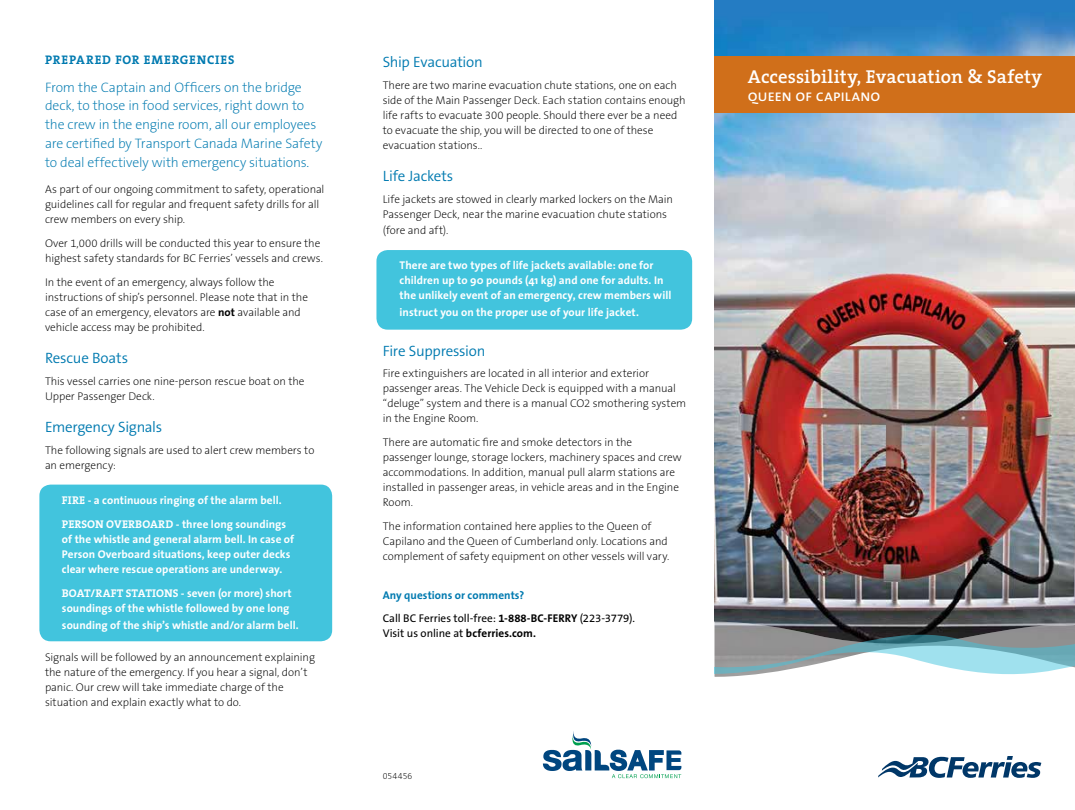
<style>
.page{position:relative;width:1075px;height:810px;background:#fff}
.page>*{position:absolute;margin:0;border:0;box-sizing:border-box;transform-origin:0 0}
.t1{font:600 18.75px "The Serif";letter-spacing:.005em;color:#fff}
.t2{font:16.25px "The Sans Caps";letter-spacing:-.015em;color:#fff}
.t3{font:300 15px "The Sans B4";letter-spacing:-.015em;color:#007ab0}
.t4{font:200 13.75px/18.8px "The Sans B2";letter-spacing:-.01em;color:#007ab0}
.t5{font:700 12.5px "The Serif";letter-spacing:.065em;color:#007ab0}
.t6{font:200 11.25px/15px "The Sans B2";letter-spacing:-.005em;color:#000}
.t7{font:700 11.25px/15px "The Sans";letter-spacing:.005em;color:#fff}
.t8{font:11.25px/15px "The Sans B5 Plain";color:#000}
.t9{font:700 11.25px "The Sans";letter-spacing:.005em;color:#007ab0}
.t10{font:8.75px "The Sans Extra Light Expert";letter-spacing:.01em;color:#000}
.s1{font-family:"The Sans B7";font-weight:700}
.s2{font-family:"The Serif Bold Caps";font-weight:400}
.s3{font-family:"The Serif"}
</style>
<div class="page">
<img style="left:714px;top:0;width:360px;height:622px">
<div style="left:376px;top:250px;width:316px;height:80px;background:#42c4dd;border-radius:11px"></div>
<svg style="left:714px;top:622px;width:360px;height:55px"></svg>
<svg style="left:543px;top:731px;width:138px;height:47px"></svg>
<div style="left:714px;top:56px;width:360px;height:56px;background:#d06f1a"></div>
<svg style="left:878px;top:756px;width:163px;height:22px"></svg>
<div style="left:39px;top:485px;width:293px;height:156px;background:#42c4dd;border-radius:11px"></div>
<p class="t5" style="left:45px;top:52px;width:191px">PREPARED FOR EMERGENCIES</p>
<p class="t4" style="left:45px;top:78px;width:279px">From the Captain and Officers on the bridge deck, to those in food services, right down to the crew in the engine room, all our employees are certified by Transport Canada Marine Safety to deal effectively with emergency situations.</p>
<p class="t6" style="left:45px;top:182px;width:281px">As part of our ongoing commitment to safety, operational guidelines call for regular and frequent safety drills for all crew members on every ship.</p>
<p class="t6" style="left:45px;top:236px;width:279px">Over 1,000 drills will be conducted this year to ensure the highest safety standards for BC Ferries’ vessels and crews.</p>
<p class="t6" style="left:45px;top:275px;width:264px">In the event of an emergency, always follow the instructions of ship’s personnel. Please note that in the case of an emergency, elevators are <span class="s1">not</span> available and vehicle access may be prohibited.</p>
<h3 class="t3" style="left:45px;top:350px;width:85px">Rescue Boats</h3>
<p class="t6" style="left:45px;top:374px;width:261px">This vessel carries one nine-person rescue boat on the<br>Upper Passenger Deck.</p>
<h3 class="t3" style="left:45px;top:419px;width:119px">Emergency Signals</h3>
<p class="t6" style="left:45px;top:443px;width:271px">The following signals are used to alert crew members to an emergency:</p>
<p class="t7" style="left:62px;top:488px;width:226px;line-height:24px"><span class="s2">FIRE</span> - a continuous ringing of the alarm bell.<br><span class="s3">PERSON OVERBOARD</span> - three long soundings</p>
<p class="t7" style="left:62px;top:531px;width:234px">of the whistle and general alarm bell. In case of<br>Person Overboard situations, keep outer decks clear where rescue operations are underway.</p>
<p class="t7" style="left:62px;top:585px;width:231px"><span class="s3">BOAT/RAFT STATIONS</span> - seven (or more) short soundings of the whistle followed by one long</p>
<p class="t7" style="left:62px;top:617px;width:238px">sounding of the ship’s whistle and/or alarm bell.</p>
<p class="t6" style="left:45px;top:650px;width:271px">Signals will be followed by an announcement explaining the nature of the emergency. If you hear a signal, don’t panic. Our crew will take immediate charge of the situation and explain exactly what to do.</p>
<h3 class="t3" style="left:382px;top:54px;width:102px">Ship Evacuation</h3>
<p class="t6" style="left:382px;top:78px;width:304px">There are two marine evacuation chute stations, one on each side of the Main Passenger Deck. Each station contains enough life rafts to evacuate 300 people. Should there ever be a need to evacuate the ship, you will be directed to one of these evacuation stations..</p>
<h3 class="t3" style="left:382px;top:168px;width:72px">Life Jackets</h3>
<p class="t6" style="left:382px;top:192px;width:292px">Life jackets are stowed in clearly marked lockers on the Main<br>Passenger Deck, near the marine evacuation chute stations</p>
<p class="t6" style="left:382px;top:223px;width:67px">(fore and aft).</p>
<p class="t7" style="left:399px;top:258px;width:273px">There are two types of life jackets available: one for children up to 90 pounds (41 kg) and one for adults. In the unlikely event of an emergency, crew members will</p>
<p class="t7" style="left:399px;top:304px;width:241px">instruct you on the proper use of your life jacket.</p>
<h3 class="t3" style="left:382px;top:343px;width:104px">Fire Suppression</h3>
<p class="t6" style="left:382px;top:367px;width:305px">Fire extinguishers are located in all interior and exterior passenger areas. The Vehicle Deck is equipped with a manual “deluge” system and there is a manual CO2 smothering system in the Engine Room.</p>
<p class="t6" style="left:382px;top:436px;width:300px">There are automatic fire and smoke detectors in the passenger lounge, storage lockers, machinery spaces and crew accommodations. In addition, manual pull alarm stations are installed in passenger areas, in vehicle areas and in the Engine Room.</p>
<p class="t6" style="left:382px;top:519px;width:288px">The information contained here applies to the Queen of<br>Capilano and the Queen of Cumberland only. Locations and complement of safety equipment on other vessels will vary.</p>
<p class="t9" style="left:382px;top:586px;width:143px">Any questions or comments?</p>
<p class="t8" style="left:382px;top:611px;width:254px">Call BC Ferries toll-free: <span class="s1">1-888-BC-FERRY</span> (223-3779).<br>Visit us online at <span class="s1">bcferries.com.</span></p>
<p class="t10" style="left:382px;top:768px;width:31px">054456</p>
<h1 class="t1" style="left:748px;top:64px;width:296px">Accessibility, Evacuation &amp; Safety</h1>
<h2 class="t2" style="left:748px;top:82px;width:134px">queen of capilano</h2>
</div>
